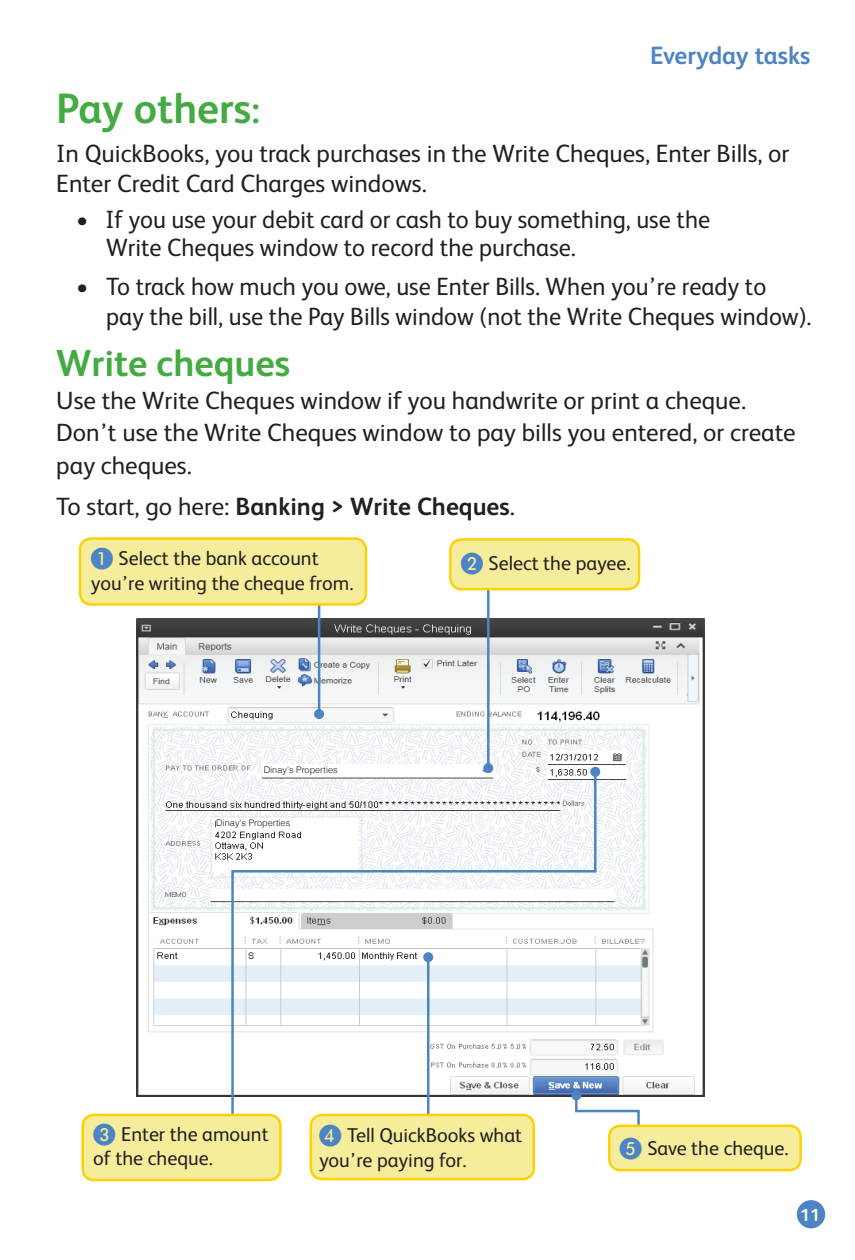
<style>
.page{position:relative;width:855px;height:1260px;background:#fff}
.page>*{position:absolute;margin:0;border:0;box-sizing:border-box;transform-origin:0 0}
.t1{font:700 42.5px "FS Albert";color:#44aa42}
.t2{font:700 37.5px "FS Albert";color:#44aa42}
.t3{font:25px/30px "FS Albert";color:#231f20}
.t4{font:700 25px "FS Albert";color:#231f20}
.t5{font:700 25px "FS Albert";letter-spacing:-.005em;color:#4d84c4}
.t6{font:20px/25px "FS Albert";color:#231f20}
.t7{font:700 17.5px "FS Albert";color:#fff}
.t8{font:300 9.25px "Helvetica";color:#231f20}
.s1{font-size:37.5px}
.s2{font-weight:400}
.s3{color:#4d84c4}
</style>
<div class="page">
<div style="left:797px;top:1200px;width:28px;height:28px;background:#4d84c4;border-radius:50%"></div>
<img style="left:137px;top:618px;width:568px;height:479px">
<hr style="left:318px;top:596px;width:2px;height:118px;background:#4d84c4">
<div style="left:314px;top:709px;width:10px;height:10px;background:#4d84c4;border-radius:50%"></div>
<div style="left:80px;top:539px;width:286px;height:65px;background:#f5ed9b;border-radius:11px"></div>
<div style="left:79px;top:537px;width:288px;height:69px;border:2px solid #fed105;border-radius:11px"></div>
<svg style="left:486px;top:590px;width:74px;height:179px"></svg>
<div style="left:483px;top:763px;width:10px;height:10px;background:#4d84c4;border-radius:50%"></div>
<div style="left:450px;top:539px;width:189px;height:50px;background:#f5ed9b;border-radius:11px"></div>
<div style="left:449px;top:538px;width:191px;height:52px;border:2px solid #fed105;border-radius:11px"></div>
<svg style="left:230px;top:769px;width:368px;height:357px"></svg>
<div style="left:590px;top:767px;width:10px;height:10px;background:#4d84c4;border-radius:50%"></div>
<hr style="left:427px;top:957px;width:3px;height:172px;background:#4d84c4">
<div style="left:423px;top:952px;width:10px;height:10px;background:#4d84c4;border-radius:50%"></div>
<div style="left:83px;top:1115px;width:197px;height:65px;background:#f5ed9b;border-radius:11px"></div>
<div style="left:81px;top:1114px;width:201px;height:67px;border:2px solid #fed105;border-radius:11px"></div>
<svg style="left:574px;top:1093px;width:67px;height:38px"></svg>
<div style="left:571px;top:1090px;width:10px;height:10px;background:#4d84c4;border-radius:50%"></div>
<div style="left:609px;top:1126px;width:192px;height:44px;background:#f5ed9b;border-radius:11px"></div>
<div style="left:608px;top:1125px;width:194px;height:46px;border:2px solid #fed105;border-radius:11px"></div>
<div style="left:311px;top:1115px;width:223px;height:64px;background:#f5ed9b;border-radius:11px"></div>
<div style="left:310px;top:1114px;width:225px;height:66px;border:2px solid #fed105;border-radius:11px"></div>
<div style="left:264px;top:767px;width:98px;height:10px;background:#fff"></div>
<div style="left:216px;top:820px;width:99px;height:9px;background:#fff"></div>
<p class="t5" style="left:650px;top:39px;width:162px">Everyday tasks</p>
<h1 class="t1" style="left:56px;top:79px;width:205px">Pay others<span class="s1">:</span></h1>
<p class="t3" style="left:56px;top:137px;width:735px">In QuickBooks, you track purchases in the Write Cheques, Enter Bills, or<br>Enter Credit Card Charges windows.</p>
<p class="t3" style="left:106px;top:205px;width:605px;line-height:27.5px;text-indent:-30px">• If you use your debit card or cash to buy something, use the<br>Write Cheques window to record the purchase.</p>
<p class="t3" style="left:106px;top:270px;width:707px;text-indent:-30px">• To track how much you owe, use Enter Bills. When you’re ready to<br>pay the bill, use the Pay Bills window (not the Write Cheques window).</p>
<h2 class="t2" style="left:56px;top:338px;width:235px">Write cheques</h2>
<p class="t3" style="left:56px;top:383px;width:741px;line-height:32.5px">Use the Write Cheques window if you handwrite or print a cheque.<br>Don’t use the Write Cheques window to pay bills you entered, or create pay cheques.</p>
<p class="t4" style="left:56px;top:490px;width:460px"><span class="s2">To start, go here:</span> Banking &gt; Write Cheques<span class="s2">.</span></p>
<p class="t6" style="left:91px;top:545px;width:264px"><span class="s3">❶</span> Select the bank account you’re writing the cheque from.</p>
<p class="t6" style="left:461px;top:549px;width:171px"><span class="s3">❷</span> Select the payee.</p>
<p class="t8" style="left:264px;top:763px;width:76px">Dinay's Properties</p>
<p class="t8" style="left:216px;top:816px;width:76px">Dinay's Properties</p>
<p class="t6" style="left:93px;top:1122px;width:177px;line-height:24px"><span class="s3">❸</span> Enter the amount of the cheque.</p>
<p class="t6" style="left:319px;top:1122px;width:205px"><span class="s3">❹</span> Tell QuickBooks what you’re paying for.</p>
<p class="t6" style="left:620px;top:1135px;width:170px"><span class="s3">❺</span> Save the cheque.</p>
<p class="t7" style="left:800px;top:1203px;width:21px">11</p>
</div>
